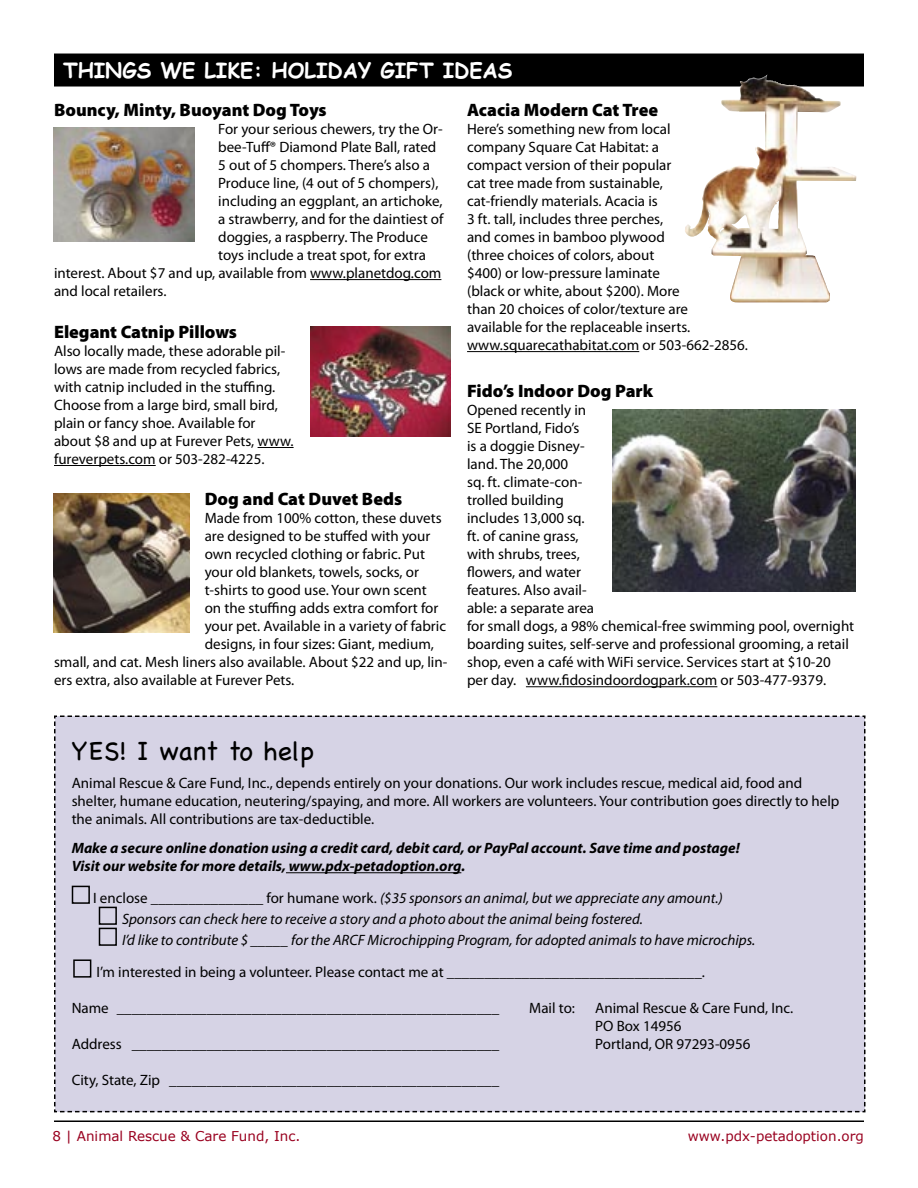
<style>
.page{position:relative;width:918px;height:1188px;background:#fff}
.page>*{position:absolute;margin:0;border:0;box-sizing:border-box;transform-origin:0 0}
.sidebar_header{font:27px "Chalkboard";color:#000}
.section_head{font:700 21px "Comic Sans MS";color:#fff}
.headline_4{font:900 18px "Myriad Pro";color:#000}
.headline_4-2{font:15px/18px "Myriad Pro";color:#000}
.body{font:15px/18px "Myriad Pro";color:#000}
.body-2{font:italic 15px "Myriad Pro";color:#000}
.body-3{font:italic 700 15px/18px "Myriad Pro";color:#000}
.t1{font:13.5px "Verdana";color:#99001f}
.s1{font-style:normal}
</style>
<div class="page">
<hr style="left:54px;top:1120px;width:810px;height:2px;background:#000">
<hr style="left:310px;top:279px;width:131px;height:1px;background:#000">
<hr style="left:258px;top:447px;width:36px;height:1px;background:#000">
<hr style="left:54px;top:465px;width:102px;height:1px;background:#000">
<div style="left:54px;top:715px;width:812px;height:398px;background:#d6d3e5"></div>
<hr style="left:467px;top:351px;width:172px;height:1px;background:#000">
<hr style="left:526px;top:686px;width:191px;height:1px;background:#000">
<div style="left:54px;top:54px;width:810px;height:33px;background:#000"></div>
<img style="left:685px;top:80px;width:172px;height:223px">
<img style="left:54px;top:493px;width:136px;height:140px">
<img style="left:54px;top:128px;width:140px;height:113px">
<img style="left:612px;top:410px;width:243px;height:181px">
<img style="left:310px;top:327px;width:141px;height:110px">
<p class="section_head" style="left:63px;top:55px;width:451px">THINGS WE LIKE: HOLIDAY GIFT IDEAS</p>
<p class="headline_4" style="left:54px;top:100px;width:274px">Bouncy, Minty, Buoyant Dog Toys</p>
<p class="headline_4-2" style="left:218px;top:120px;width:226px">For your serious chewers, try the Or-</p>
<p class="headline_4-2" style="left:218px;top:138px;width:220px">bee-Tuff® Diamond Plate Ball, rated</p>
<p class="headline_4-2" style="left:218px;top:156px;width:213px">5 out of 5 chompers. There’s also a</p>
<p class="headline_4-2" style="left:218px;top:174px;width:222px">Produce line, (4 out of 5 chompers),</p>
<p class="headline_4-2" style="left:218px;top:192px;width:226px">including an eggplant, an artichoke,</p>
<p class="headline_4-2" style="left:218px;top:210px;width:227px">a strawberry, and for the daintiest of</p>
<p class="headline_4-2" style="left:218px;top:228px;width:211px">doggies, a raspberry. The Produce</p>
<p class="headline_4-2" style="left:218px;top:246px;width:209px">toys include a treat spot, for extra</p>
<p class="headline_4-2" style="left:54px;top:264px;width:389px">interest. About $7 and up, available from www.planetdog.com</p>
<p class="headline_4-2" style="left:54px;top:282px;width:114px">and local retailers.</p>
<p class="headline_4" style="left:54px;top:322px;width:184px">Elegant Catnip Pillows</p>
<p class="headline_4-2" style="left:54px;top:342px;width:241px">Also locally made, these adorable pil&shy;lows are made from recycled fabrics, with catnip included in the stuffing.<br>Choose from a large bird, small bird, plain or fancy shoe. Available for about $8 and up at Furever Pets, www. fureverpets.com or 503-282-4225.</p>
<p class="headline_4" style="left:205px;top:489px;width:199px">Dog and Cat Duvet Beds</p>
<p class="headline_4-2" style="left:205px;top:509px;width:238px">Made from 100% cotton, these duvets</p>
<p class="headline_4-2" style="left:205px;top:527px;width:227px">are designed to be stuffed with your</p>
<p class="headline_4-2" style="left:205px;top:545px;width:222px">own recycled clothing or fabric. Put</p>
<p class="headline_4-2" style="left:205px;top:563px;width:216px">your old blankets, towels, socks, or</p>
<p class="headline_4-2" style="left:205px;top:581px;width:224px">t-shirts to good use. Your own scent</p>
<p class="headline_4-2" style="left:205px;top:599px;width:235px">on the stuffing adds extra comfort for</p>
<p class="headline_4-2" style="left:205px;top:617px;width:243px">your pet. Available in a variety of fabric</p>
<p class="headline_4-2" style="left:205px;top:635px;width:231px">designs, in four sizes: Giant, medium,</p>
<p class="headline_4-2" style="left:54px;top:653px;width:395px">small, and cat. Mesh liners also available. About $22 and up, lin-</p>
<p class="headline_4-2" style="left:54px;top:671px;width:242px">ers extra, also available at Furever Pets.</p>
<p class="headline_4" style="left:467px;top:100px;width:193px">Acacia Modern Cat Tree</p>
<p class="headline_4-2" style="left:467px;top:120px;width:282px">Here’s something new from local<br>company Square Cat Habitat: a<br>compact version of their popular<br>cat tree made from sustainable,<br>cat-friendly materials. Acacia is<br>3 ft. tall, includes three perches,<br>and comes in bamboo plywood<br>(three choices of colors, about<br>$400) or low-pressure laminate<br>(black or white, about $200). More<br>than 20 choices of color/texture are<br>available for the replaceable inserts. www.squarecathabitat.com or 503-662-2856.</p>
<p class="headline_4" style="left:467px;top:381px;width:187px">Fido’s Indoor Dog Park</p>
<p class="headline_4-2" style="left:467px;top:402px;width:389px">Opened recently in<br>SE Portland, Fido’s<br>is a doggie Disney-<br>land. The 20,000<br>sq. ft. climate-con-<br>trolled building<br>includes 13,000 sq.<br>ft. of canine grass,<br>with shrubs, trees,<br>flowers, and water<br>features. Also avail-<br>able: a separate area<br>for small dogs, a 98% chemical-free swimming pool, overnight boarding suites, self-serve and professional grooming, a retail shop, even a café with WiFi service. Services start at $10-20 per day. www.fidosindoordogpark.com or 503-477-9379.</p>
<p class="sidebar_header" style="left:72px;top:735px;width:244px">YES! I want to help</p>
<p class="body" style="left:72px;top:775px;width:769px">Animal Rescue &amp; Care Fund, Inc., depends entirely on your donations. Our work includes rescue, medical aid, food and shelter, humane education, neutering/spaying, and more. All workers are volunteers. Your contribution goes directly to help the animals. All contributions are tax-deductible.</p>
<p class="body-3" style="left:72px;top:839px;width:670px">Make a secure online donation using a credit card, debit card, or PayPal account. Save time and postage!<br>Visit our website for more details, www.pdx-petadoption.org.</p>
<p class="body-2" style="left:93px;top:890px;width:631px"><span class="s1">I enclose _______________ for humane work.</span> ($35 sponsors an animal, but we appreciate any amount.)</p>
<p class="body-2" style="left:122px;top:911px;width:522px">Sponsors can check here to receive a story and a photo about the animal being fostered.</p>
<p class="body-2" style="left:122px;top:932px;width:635px">I’d like to contribute $ _____ for the ARCF Microchipping Program, for adopted animals to have microchips.</p>
<p class="body" style="left:97px;top:963px;width:610px">I’m interested in being a volunteer. Please contact me at __________________________________.</p>
<p class="body" style="left:72px;top:999px;width:429px">Name ___________________________________________________</p>
<p class="body" style="left:529px;top:999px;width:47px">Mail to:</p>
<p class="body" style="left:595px;top:999px;width:199px">Animal Rescue &amp; Care Fund, Inc.</p>
<p class="body" style="left:595px;top:1017px;width:88px">PO Box 14956</p>
<p class="body" style="left:72px;top:1035px;width:429px">Address _________________________________________________</p>
<p class="body" style="left:595px;top:1035px;width:157px">Portland, OR 97293-0956</p>
<p class="body" style="left:72px;top:1071px;width:429px">City, State, Zip ____________________________________________</p>
<p class="t1" style="left:53px;top:1128px;width:249px">8 | Animal Rescue &amp; Care Fund, Inc.</p>
<p class="t1" style="left:688px;top:1128px;width:178px">www.pdx-petadoption.org</p>
</div>
